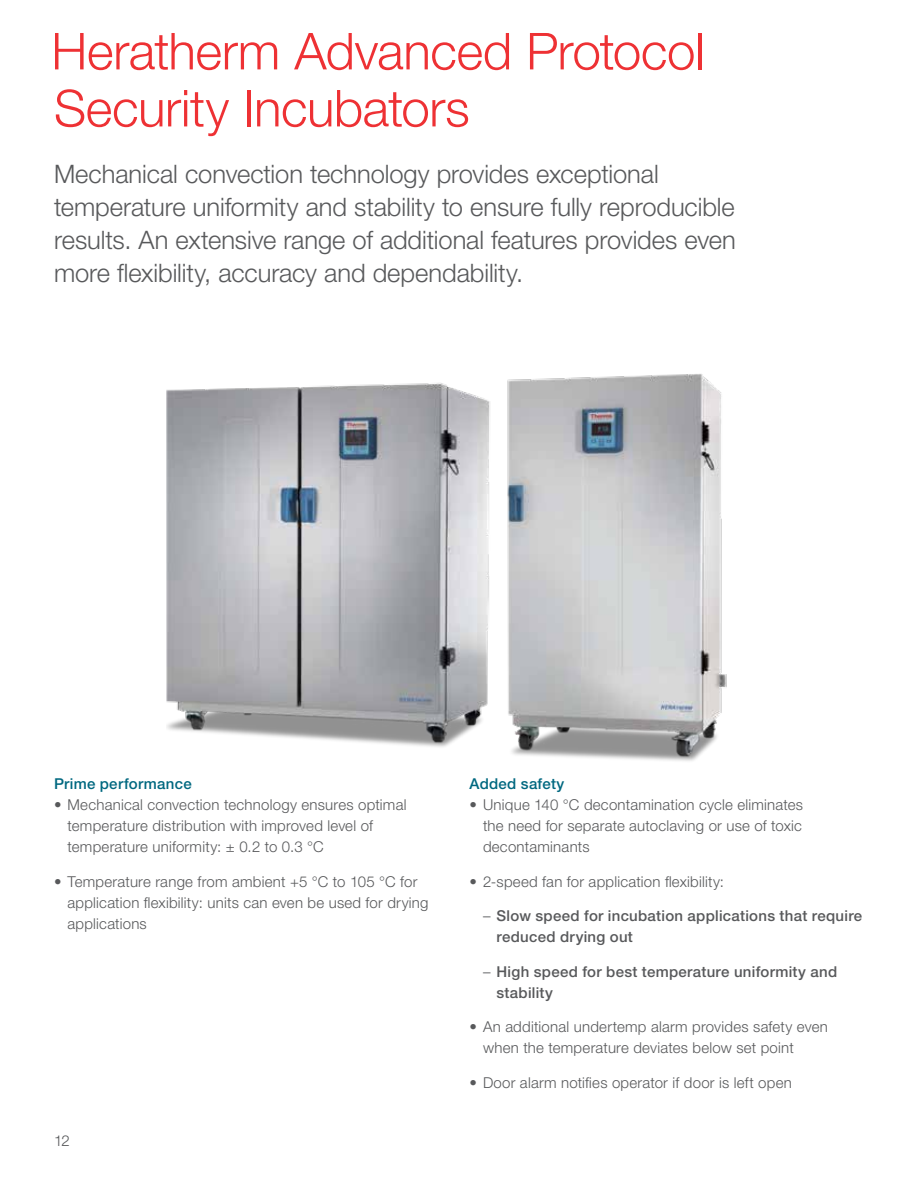
<style>
.page{position:relative;width:918px;height:1188px;background:#fff}
.page>*{position:absolute;margin:0;border:0;box-sizing:border-box;transform-origin:0 0}
.t1{font:300 51px/57px "Helvetica Neue LTW1 G";letter-spacing:-.01em;color:#ee3134}
.t2{font:300 25.5px/33px "Helvetica Neue LTW1 G";letter-spacing:-.005em;color:#58595b}
.t3{font:300 15px/21px "Helvetica Neue LTW1 G";letter-spacing:.015em;color:#58595b}
.t4{font:500 15px/21px "Helvetica Neue LTW1 G";letter-spacing:.02em;color:#58595b}
.t5{font:500 15px "Helvetica Neue LTW1 G";letter-spacing:.02em;color:#006880}
.s1{font-weight:300}
</style>
<div class="page">
<img style="left:167px;top:374px;width:560px;height:387px">
<h1 class="t1" style="left:51px;top:23px;width:655px">Heratherm Advanced Protocol<br>Security Incubators</h1>
<p class="t2" style="left:54px;top:158px;width:683px">Mechanical convection technology provides exceptional temperature uniformity and stability to ensure fully reproducible results. An extensive range of additional features provides even more flexibility, accuracy and dependability.</p>
<p class="t5" style="left:54px;top:775px;width:139px">Prime performance</p>
<p class="t3" style="left:68px;top:794px;width:341px;text-indent:-14px">• Mechanical convection technology ensures optimal temperature distribution with improved level of temperature uniformity: ± 0.2 to 0.3 °C</p>
<p class="t3" style="left:68px;top:871px;width:363px;text-indent:-14px">• Temperature range from ambient +5 °C to 105 °C for application flexibility: units can even be used for drying applications</p>
<p class="t3" style="left:54px;top:1130px;width:17px">12</p>
<p class="t5" style="left:470px;top:775px;width:96px">Added safety</p>
<p class="t3" style="left:483px;top:794px;width:322px;text-align:justify;text-indent:-14px">• Unique 140 °C decontamination cycle eliminates the need for separate autoclaving or use of toxic decontaminants</p>
<p class="t3" style="left:470px;top:871px;width:256px">• 2-speed fan for application flexibility:</p>
<p class="t4" style="left:496px;top:905px;width:367px;text-indent:-13px"><span class="s1">–</span> Slow speed for incubation applications that require reduced drying out</p>
<p class="t4" style="left:496px;top:961px;width:342px;text-indent:-13px"><span class="s1">–</span> High speed for best temperature uniformity and stability</p>
<p class="t3" style="left:483px;top:1016px;width:346px;text-indent:-14px">• An additional undertemp alarm provides safety even when the temperature deviates below set point</p>
<p class="t3" style="left:470px;top:1072px;width:324px">• Door alarm notifies operator if door is left open</p>
</div>
